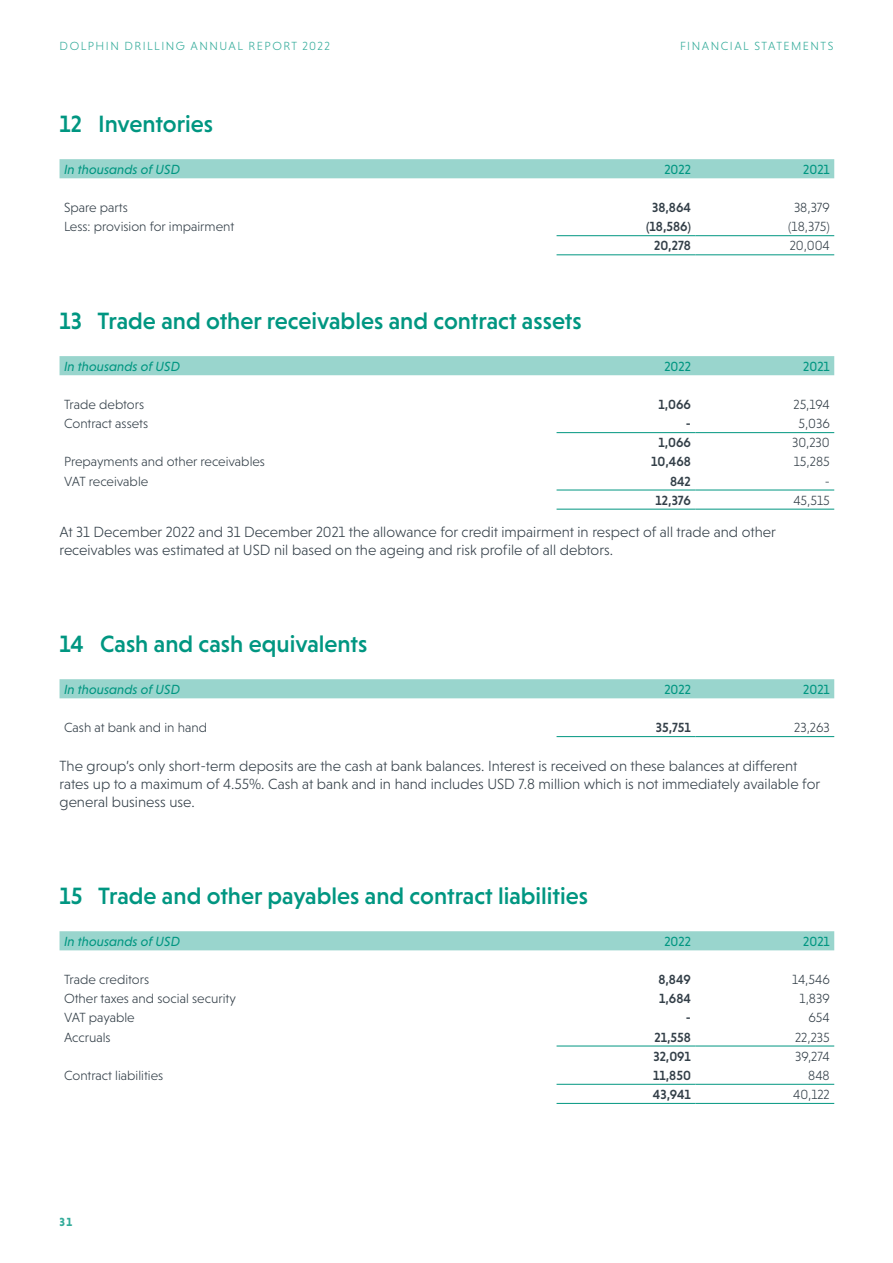
<style>
.page{position:relative;width:893px;height:1263px;background:#fff}
.page>*{position:absolute;margin:0;border:0;box-sizing:border-box;transform-origin:0 0}
.t1{font:500 24px "Niveau Grotesk";color:#009681}
.t2{font:300 15px/18px "Niveau Grotesk";color:#333f48}
.t3{font:300 13.5px "Niveau Grotesk";color:#333f48}
.t4{font:500 13.5px "Niveau Grotesk";color:#333f48}
.t5{font:italic 13.5px "Niveau Grotesk";color:#009681}
.t6{font:13.5px "Niveau Grotesk";color:#009681}
.t7{font:300 12px "Niveau Grotesk";letter-spacing:.12em;color:#33ab9a}
.t8{font:700 12px "Niveau Grotesk";color:#33ab9a}
</style>
<div class="page">
<div style="left:60px;top:159px;width:774px;height:19px;background:#99d5cd"></div>
<hr style="left:557px;top:235px;width:138px;height:1px;background:#009681">
<hr style="left:695px;top:235px;width:139px;height:1px;background:#009681">
<hr style="left:557px;top:254px;width:138px;height:1px;background:#009681">
<hr style="left:695px;top:254px;width:139px;height:1px;background:#009681">
<div style="left:60px;top:356px;width:774px;height:19px;background:#99d5cd"></div>
<hr style="left:557px;top:432px;width:138px;height:1px;background:#009681">
<hr style="left:695px;top:432px;width:139px;height:1px;background:#009681">
<hr style="left:557px;top:490px;width:138px;height:1px;background:#009681">
<hr style="left:695px;top:490px;width:139px;height:1px;background:#009681">
<hr style="left:557px;top:509px;width:138px;height:1px;background:#009681">
<hr style="left:695px;top:509px;width:139px;height:1px;background:#009681">
<div style="left:60px;top:679px;width:774px;height:19px;background:#99d5cd"></div>
<hr style="left:557px;top:736px;width:138px;height:1px;background:#009681">
<hr style="left:695px;top:736px;width:139px;height:1px;background:#009681">
<div style="left:60px;top:931px;width:774px;height:19px;background:#99d5cd"></div>
<hr style="left:557px;top:1046px;width:138px;height:1px;background:#009681">
<hr style="left:695px;top:1046px;width:139px;height:1px;background:#009681">
<hr style="left:557px;top:1084px;width:138px;height:1px;background:#009681">
<hr style="left:695px;top:1084px;width:139px;height:1px;background:#009681">
<hr style="left:557px;top:1103px;width:138px;height:1px;background:#009681">
<hr style="left:695px;top:1103px;width:139px;height:1px;background:#009681">
<p class="t7" style="left:60px;top:40px;width:272px">DOLPHIN DRILLING ANNUAL REPORT 2022</p>
<p class="t7" style="left:680px;top:40px;width:155px">FINANCIAL STATEMENTS</p>
<h1 class="t1" style="left:60px;top:110px;width:155px">12 Inventories</h1>
<p class="t5" style="left:64px;top:162px;width:118px">In thousands of USD</p>
<p class="t6" style="left:664px;top:162px;width:28px">2022</p>
<p class="t6" style="left:803px;top:162px;width:28px">2021</p>
<p class="t3" style="left:64px;top:200px;width:65px">Spare parts</p>
<p class="t4" style="left:652px;top:200px;width:40px">38,864</p>
<p class="t3" style="left:794px;top:200px;width:37px">38,379</p>
<p class="t3" style="left:64px;top:219px;width:172px">Less: provision for impairment</p>
<p class="t4" style="left:646px;top:219px;width:46px">(18,586)</p>
<p class="t3" style="left:788px;top:219px;width:43px">(18,375)</p>
<p class="t4" style="left:654px;top:238px;width:38px">20,278</p>
<p class="t3" style="left:790px;top:238px;width:41px">20,004</p>
<h1 class="t1" style="left:60px;top:307px;width:524px">13 Trade and other receivables and contract assets</h1>
<p class="t5" style="left:64px;top:358px;width:118px">In thousands of USD</p>
<p class="t6" style="left:664px;top:358px;width:28px">2022</p>
<p class="t6" style="left:803px;top:358px;width:28px">2021</p>
<p class="t3" style="left:64px;top:397px;width:82px">Trade debtors</p>
<p class="t4" style="left:658px;top:397px;width:34px">1,066</p>
<p class="t3" style="left:793px;top:397px;width:38px">25,194</p>
<p class="t3" style="left:64px;top:416px;width:86px">Contract assets</p>
<p class="t4" style="left:686px;top:416px;width:7px">-</p>
<p class="t3" style="left:798px;top:416px;width:33px">5,036</p>
<p class="t4" style="left:658px;top:435px;width:34px">1,066</p>
<p class="t3" style="left:792px;top:435px;width:39px">30,230</p>
<p class="t3" style="left:64px;top:454px;width:203px">Prepayments and other receivables</p>
<p class="t4" style="left:651px;top:454px;width:41px">10,468</p>
<p class="t3" style="left:794px;top:454px;width:37px">15,285</p>
<p class="t3" style="left:64px;top:473px;width:86px">VAT receivable</p>
<p class="t4" style="left:670px;top:473px;width:22px">842</p>
<p class="t3" style="left:825px;top:473px;width:7px">-</p>
<p class="t4" style="left:656px;top:492px;width:37px">12,376</p>
<p class="t3" style="left:793px;top:492px;width:38px">45,515</p>
<p class="t2" style="left:60px;top:523px;width:718px">At 31 December 2022 and 31 December 2021 the allowance for credit impairment in respect of all trade and other receivables was estimated at USD nil based on the ageing and risk profile of all debtors.</p>
<h1 class="t1" style="left:60px;top:630px;width:309px">14 Cash and cash equivalents</h1>
<p class="t5" style="left:64px;top:682px;width:118px">In thousands of USD</p>
<p class="t6" style="left:664px;top:682px;width:28px">2022</p>
<p class="t6" style="left:803px;top:682px;width:28px">2021</p>
<p class="t3" style="left:64px;top:720px;width:145px">Cash at bank and in hand</p>
<p class="t4" style="left:656px;top:720px;width:37px">35,751</p>
<p class="t3" style="left:794px;top:720px;width:37px">23,263</p>
<p class="t2" style="left:60px;top:757px;width:762px">The group’s only short-term deposits are the cash at bank balances. Interest is received on these balances at different rates up to a maximum of 4.55%. Cash at bank and in hand includes USD 7.8 million which is not immediately available for general business use.</p>
<h1 class="t1" style="left:60px;top:882px;width:530px">15 Trade and other payables and contract liabilities</h1>
<p class="t5" style="left:64px;top:934px;width:118px">In thousands of USD</p>
<p class="t6" style="left:664px;top:934px;width:28px">2022</p>
<p class="t6" style="left:803px;top:934px;width:28px">2021</p>
<p class="t3" style="left:64px;top:972px;width:87px">Trade creditors</p>
<p class="t4" style="left:658px;top:972px;width:34px">8,849</p>
<p class="t3" style="left:792px;top:972px;width:39px">14,546</p>
<p class="t3" style="left:64px;top:991px;width:173px">Other taxes and social security</p>
<p class="t4" style="left:659px;top:991px;width:33px">1,684</p>
<p class="t3" style="left:800px;top:991px;width:32px">1,839</p>
<p class="t3" style="left:64px;top:1010px;width:72px">VAT payable</p>
<p class="t4" style="left:686px;top:1010px;width:7px">-</p>
<p class="t3" style="left:808px;top:1010px;width:23px">654</p>
<p class="t3" style="left:64px;top:1029px;width:48px">Accruals</p>
<p class="t4" style="left:654px;top:1029px;width:38px">21,558</p>
<p class="t3" style="left:795px;top:1029px;width:36px">22,235</p>
<p class="t4" style="left:653px;top:1048px;width:39px">32,091</p>
<p class="t3" style="left:795px;top:1048px;width:36px">39,274</p>
<p class="t3" style="left:64px;top:1067px;width:101px">Contract liabilities</p>
<p class="t4" style="left:653px;top:1067px;width:39px">11,850</p>
<p class="t3" style="left:808px;top:1067px;width:23px">848</p>
<p class="t4" style="left:653px;top:1086px;width:39px">43,941</p>
<p class="t3" style="left:793px;top:1087px;width:38px">40,122</p>
<p class="t8" style="left:60px;top:1215px;width:14px">31</p>
</div>
